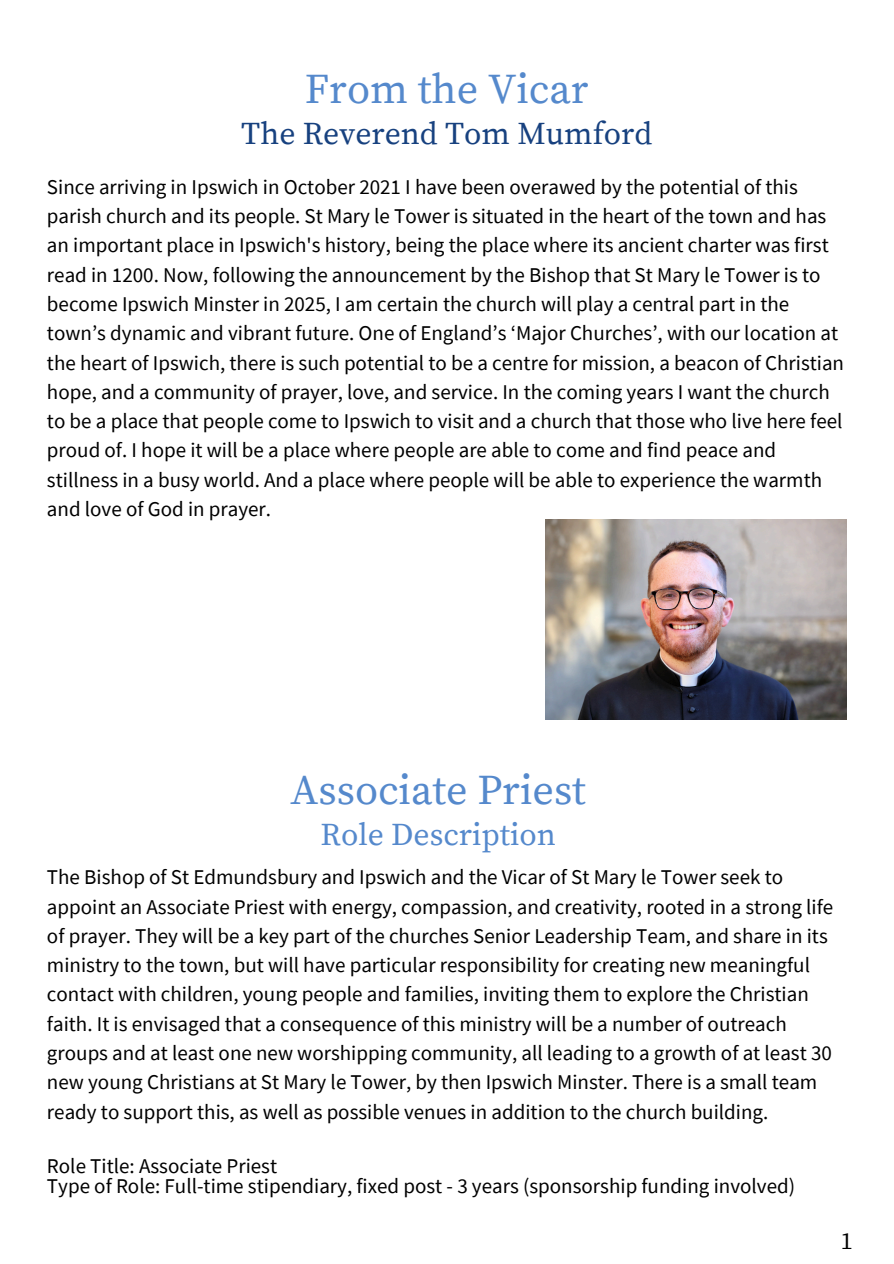
<style>
.page{position:relative;width:894px;height:1264px;background:#fff}
.page>*{position:absolute;margin:0;border:0;box-sizing:border-box;transform-origin:0 0}
.t1{font:42px "Source Serif Pro";color:#5589cc}
.t2{font:31.5px "Source Serif Pro";color:#17417f}
.t3{font:31.5px "Source Serif Pro";color:#5589cc}
.t4{font:24px "Source Serif Pro";color:#000}
.t5{font:21px/29.2px "Source Sans Pro";color:#000}
</style>
<div class="page">
<img style="left:546px;top:519px;width:300px;height:201px">
<p class="t1" style="left:305px;top:65px;width:285px">From the Vicar</p>
<p class="t2" style="left:241px;top:115px;width:412px">The Reverend Tom Mumford</p>
<h2 class="t5" style="left:47px;top:172px;width:798px">Since arriving in Ipswich in October 2021 I have been overawed by the potential of this parish church and its people. St Mary le Tower is situated in the heart of the town and has an important place in Ipswich's history, being the place where its ancient charter was first read in 1200. Now, following the announcement by the Bishop that St Mary le Tower is to become Ipswich Minster in 2025, I am certain the church will play a central part in the town’s dynamic and vibrant future. One of England’s ‘Major Churches’, with our location at the heart of Ipswich, there is such potential to be a centre for mission, a beacon of Christian hope, and a community of prayer, love, and service. In the coming years I want the church to be a place that people come to Ipswich to visit and a church that those who live here feel proud of. I hope it will be a place where people are able to come and find peace and stillness in a busy world. And a place where people will be able to experience the warmth and love of God in prayer.</h2>
<h1 class="t1" style="left:290px;top:765px;width:297px">Associate Priest</h1>
<h2 class="t3" style="left:320px;top:816px;width:237px">Role Description</h2>
<p class="t5" style="left:47px;top:862px;width:787px">The Bishop of St Edmundsbury and Ipswich and the Vicar of St Mary le Tower seek to appoint an Associate Priest with energy, compassion, and creativity, rooted in a strong life of prayer. They will be a key part of the churches Senior Leadership Team, and share in its ministry to the town, but will have particular responsibility for creating new meaningful contact with children, young people and families, inviting them to explore the Christian faith. It is envisaged that a consequence of this ministry will be a number of outreach groups and at least one new worshipping community, all leading to a growth of at least 30 new young Christians at St Mary le Tower, by then Ipswich Minster. There is a small team ready to support this, as well as possible venues in addition to the church building.</p>
<p class="t5" style="left:47px;top:1150px;width:231px">Role Title: Associate Priest</p>
<p class="t5" style="left:47px;top:1170px;width:749px">Type of Role: Full-time stipendiary, fixed post - 3 years (sponsorship funding involved)</p>
<p class="t4" style="left:840px;top:1226px;width:13px">1</p>
</div>
